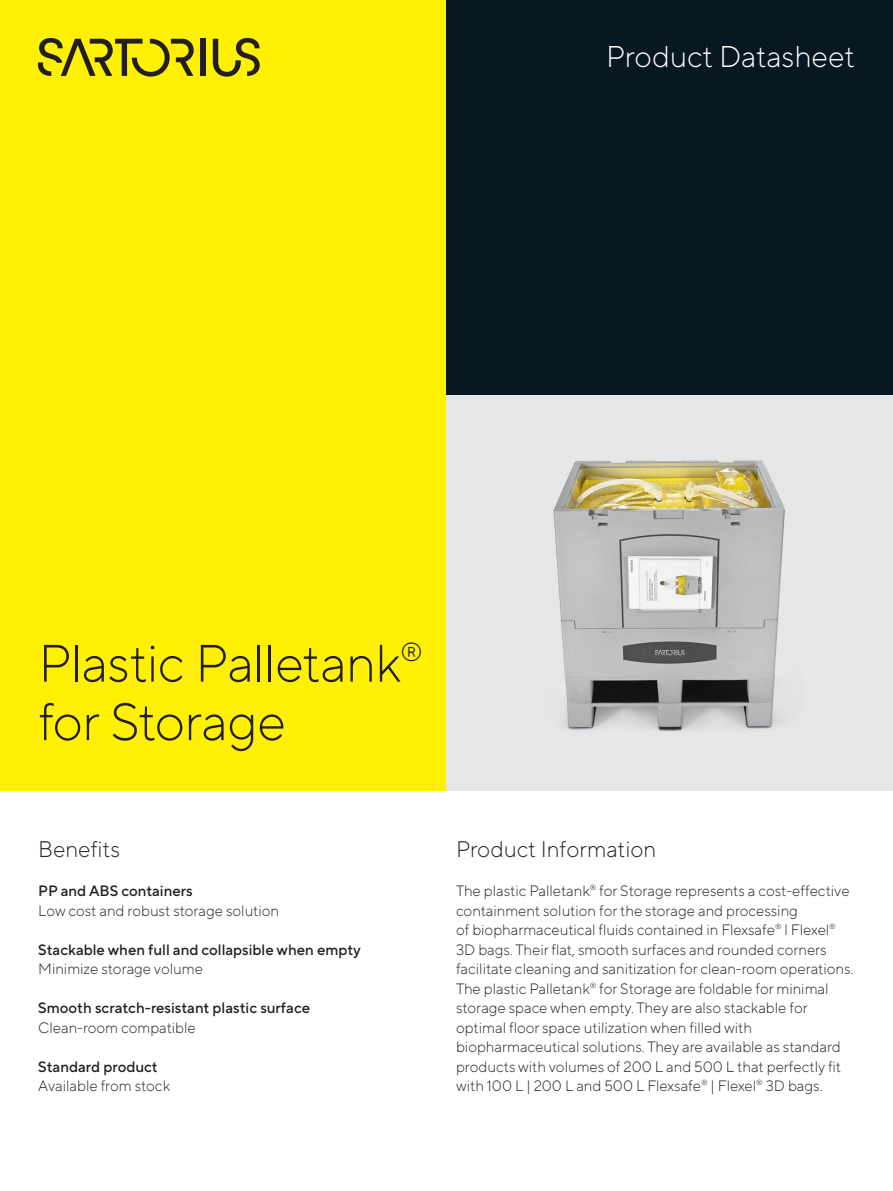
<style>
.page{position:relative;width:893px;height:1191px;background:#fff}
.page>*{position:absolute;margin:0;border:0;box-sizing:border-box;transform-origin:0 0}
.t1{font:300 52.5px/58.5px "TT Norms Pro";letter-spacing:-.015em;color:#231f20}
.t2{font:300 30px "TT Norms Pro";color:#fff}
.t3{font:300 22.5px "TT Norms Pro";color:#231f20}
.t4{font:300 15px/19.5px "TT Norms Pro";color:#231f20}
.t5{font:500 15px "TT Norms Pro";color:#231f20}
</style>
<div class="page">
<div style="left:0;top:0;width:446px;height:791px;background:#fff101"></div>
<div style="left:446px;top:0;width:447px;height:395px;background:#071822"></div>
<div style="left:446px;top:395px;width:447px;height:396px;background:#e6e7e9"></div>
<img style="left:554px;top:461px;width:231px;height:268px">
<div style="left:200px;top:39px;width:5px;height:37px;background:#231f20"></div>
<svg style="left:213px;top:38px;width:47px;height:39px"></svg>
<svg style="left:38px;top:38px;width:156px;height:39px"></svg>
<h2 class="t2" style="left:606px;top:35px;width:250px">Product Datasheet</h2>
<h1 class="t1" style="left:38px;top:630px;width:386px">Plastic Palletank<sup>® </sup>for Storage</h1>
<h3 class="t3" style="left:38px;top:833px;width:83px">Benefits</h3>
<p class="t5" style="left:38px;top:880px;width:156px">PP and ABS containers</p>
<p class="t4" style="left:38px;top:899px;width:242px">Low cost and robust storage solution</p>
<p class="t5" style="left:38px;top:938px;width:324px">Stackable when full and collapsible when empty</p>
<p class="t4" style="left:38px;top:958px;width:166px">Minimize storage volume</p>
<p class="t5" style="left:38px;top:997px;width:273px">Smooth scratch-resistant plastic surface</p>
<p class="t4" style="left:38px;top:1016px;width:159px">Clean-room compatible</p>
<p class="t5" style="left:38px;top:1055px;width:121px">Standard product</p>
<p class="t4" style="left:38px;top:1075px;width:133px">Available from stock</p>
<h3 class="t3" style="left:456px;top:833px;width:202px">Product Information</h3>
<p class="t4" style="left:456px;top:880px;width:399px">The plastic Palletank<sup>®</sup> for Storage represents a cost-effective containment solution for the storage and processing<br>of biopharmaceutical fluids contained in Flexsafe<sup>®</sup> l Flexel<sup>® </sup>3D bags. Their flat, smooth surfaces and rounded corners facilitate cleaning and sanitization for clean-room operations.<br>The plastic Palletank<sup>®</sup> for Storage are foldable for minimal storage space when empty. They are also stackable for optimal floor space utilization when filled with biopharmaceutical solutions. They are available as standard products with volumes of 200 L and 500 L that perfectly fit with 100 L | 200 L and 500 L Flexsafe<sup>®</sup> | Flexel<sup>®</sup> 3D bags.</p>
</div>
